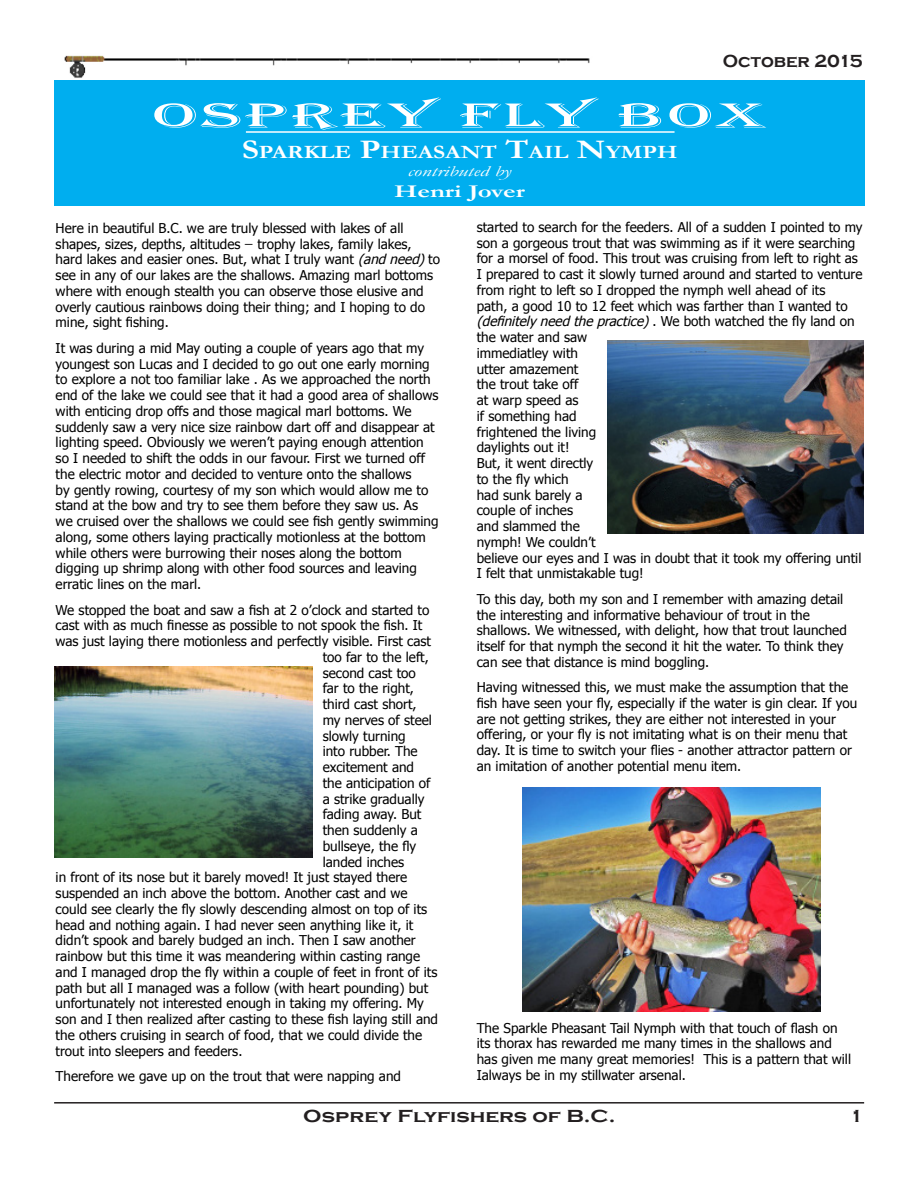
<style>
.page{position:relative;width:918px;height:1188px;background:#fff}
.page>*{position:absolute;margin:0;border:0;box-sizing:border-box;transform-origin:0 0}
.t1{font:36px "Algerian";letter-spacing:.05em;color:#fff;scale:2 1}
.t2{font:700 18.9px "Garamond";color:#fff;scale:1.25 1}
.t3{font:700 18px "Copperplate Gothic";color:#231f20;scale:1.2 1}
.t4{font:700 18px "Copperplate Gothic";color:#231f20}
.t5{font:700 18px "Garamond";color:#fff;scale:1.5 1}
.t6{font:italic 15px "Garamond";color:#fff;scale:1.5 1}
.t7{font:13.5px/15.8px "Tahoma";color:#000}
.s1{font-size:27px}
.s2{font-style:italic}
</style>
<div class="page">
<hr style="left:54px;top:1102px;width:810px;height:2px;background:#231f20">
<div style="left:55px;top:80px;width:810px;height:125px;background:#00aeef"></div>
<hr style="left:246px;top:131px;width:429px;height:2px;background:#fff">
<img style="left:64px;top:55px;width:526px;height:23px">
<img style="left:54px;top:667px;width:259px;height:190px">
<img style="left:522px;top:788px;width:298px;height:223px">
<img style="left:608px;top:341px;width:256px;height:192px">
<p class="t4" style="left:723px;top:51px;width:141px">October 2015</p>
<p class="t1" style="left:153px;top:96px;width:308px">OSPREY FLY BOX</p>
<p class="t2" style="left:242px;top:139px;width:350px"><span class="s1">S</span>PARKLE <span class="s1">P</span>HEASANT <span class="s1">T</span>AIL <span class="s1">N</span>YMPH</p>
<p class="t6" style="left:408px;top:161px;width:71px">contributed by</p>
<p class="t5" style="left:394px;top:179px;width:89px">Henri Jover</p>
<p class="t7" style="left:56px;top:221px;width:386px">Here in beautiful B.C. we are truly blessed with lakes of all shapes, sizes, depths, altitudes ̶ trophy lakes, family lakes, hard lakes and easier ones. But, what I truly want <span class="s2">(andneed)</span>to see in any of our lakes are the shallows. Amazing marl bottoms where with enough stealth you can observe those elusive and overly cautious rainbows doing their thing; and I hoping to do mine, sight fishing.</p>
<p class="t7" style="left:56px;top:341px;width:384px">It was during a mid May outing a couple of years ago that my youngest son Lucas and I decided to go out one early morning to explore a not too familiar lake . As we approached the north end of the lake we could see that it had a good area of shallows with enticing drop offs and those magical marl bottoms. We suddenly saw a very nice size rainbow dart off and disappear at lighting speed. Obviously we weren’t paying enough attention so I needed to shift the odds in our favour. First we turned off the electric motor and decided to venture onto the shallows<br>by gently rowing, courtesy of my son which would allow me to stand at the bow and try to see them before they saw us. As we cruised over the shallows we could see fish gently swimming along, some others laying practically motionless at the bottom while others were burrowing their noses along the bottom digging up shrimp along with other food sources and leaving erratic lines on the marl.</p>
<p class="t7" style="left:56px;top:603px;width:375px">We stopped the boat and saw a fish at 2 o’clock and started to</p>
<p class="t7" style="left:56px;top:618px;width:368px">cast with as much finesse as possible to not spook the fish. It</p>
<p class="t7" style="left:56px;top:634px;width:377px">was just laying there motionless and perfectly visible. First cast</p>
<p class="t7" style="left:323px;top:650px;width:108px">too far to the left,</p>
<p class="t7" style="left:323px;top:666px;width:95px">second cast too</p>
<p class="t7" style="left:323px;top:681px;width:93px">far to the right,</p>
<p class="t7" style="left:323px;top:697px;width:96px">third cast short,</p>
<p class="t7" style="left:323px;top:713px;width:111px">my nerves of steel</p>
<p class="t7" style="left:323px;top:729px;width:85px">slowly turning</p>
<p class="t7" style="left:323px;top:744px;width:96px">into rubber. The</p>
<p class="t7" style="left:323px;top:760px;width:93px">excitement and</p>
<p class="t7" style="left:323px;top:776px;width:109px">the anticipation of</p>
<p class="t7" style="left:323px;top:792px;width:103px">a strike gradually</p>
<p class="t7" style="left:323px;top:807px;width:100px">fading away. But</p>
<p class="t7" style="left:323px;top:823px;width:97px">then suddenly a</p>
<p class="t7" style="left:323px;top:839px;width:95px">bullseye, the fly</p>
<p class="t7" style="left:323px;top:855px;width:83px">landed inches</p>
<p class="t7" style="left:56px;top:870px;width:353px">in front of its nose but it barely moved! It just stayed there</p>
<p class="t7" style="left:56px;top:886px;width:353px">suspended an inch above the bottom. Another cast and we</p>
<p class="t7" style="left:56px;top:902px;width:373px">could see clearly the fly slowly descending almost on top of its</p>
<p class="t7" style="left:56px;top:918px;width:359px">head and nothing again. I had never seen anything like it, it</p>
<p class="t7" style="left:56px;top:933px;width:362px">didn’t spook and barely budged an inch. Then I saw another</p>
<p class="t7" style="left:56px;top:949px;width:366px">rainbow but this time it was meandering within casting range</p>
<p class="t7" style="left:56px;top:965px;width:383px">and I managed drop the fly within a couple of feet in front of its</p>
<p class="t7" style="left:56px;top:981px;width:374px">path but all I managed was a follow (with heart pounding) but</p>
<p class="t7" style="left:56px;top:996px;width:370px">unfortunately not interested enough in taking my offering. My</p>
<p class="t7" style="left:56px;top:1012px;width:384px">son and I then realized after casting to these fish laying still and</p>
<p class="t7" style="left:56px;top:1028px;width:368px">the others cruising in search of food, that we could divide the</p>
<p class="t7" style="left:56px;top:1044px;width:188px">trout into sleepers and feeders.</p>
<p class="t7" style="left:56px;top:1069px;width:347px">Therefore we gave up on the trout that were napping and</p>
<p class="t7" style="left:477px;top:220px;width:387px">started to search for the feeders. All of a sudden I pointed to my son a gorgeous trout that was swimming as if it were searching for a morsel of food. This trout was cruising from left to right as I prepared to cast it slowly turned around and started to venture from right to left so I dropped the nymph well ahead of its<br>path, a good 10 to 12 feet which was farther than I wanted to <span class="s2">(definitelyneedthepractice)</span>. W e b o t h w a t c h e d t h e fl y l a n d o n the water and saw<br>immediatley with<br>utter amazement<br>the trout take off<br>at warp speed as<br>if something had<br>frightened the living<br>daylights out it!<br>But, it went directly<br>to the fly which<br>had sunk barely a<br>couple of inches<br>and slammed the<br>nymph! We couldn’t<br>believe our eyes and I was in doubt that it took my offering until I felt that unmistakable tug!</p>
<p class="t7" style="left:477px;top:592px;width:372px">To this day, both my son and I remember with amazing detail the interesting and informative behaviour of trout in the shallows. We witnessed, with delight, how that trout launched itself for that nymph the second it hit the water. To think they can see that distance is mind boggling.</p>
<p class="t7" style="left:477px;top:680px;width:382px">Having witnessed this, we must make the assumption that the fish have seen your fly, especially if the water is gin clear. If you are not getting strikes, they are either not interested in your offering, or your fly is not imitating what is on their menu that day. It is time to switch your flies - another attractor pattern or an imitation of another potential menu item.</p>
<p class="t7" style="left:477px;top:1021px;width:376px">The Sparkle Pheasant Tail Nymph with that touch of flash on its thorax has rewarded me many times in the shallows and has given me many great memories! This is a pattern that will Ialways be in my stillwater arsenal.</p>
<p class="t3" style="left:303px;top:1106px;width:262px">Osprey Flyfishers of B.C.</p>
<p class="t4" style="left:850px;top:1106px;width:14px">1</p>
</div>
